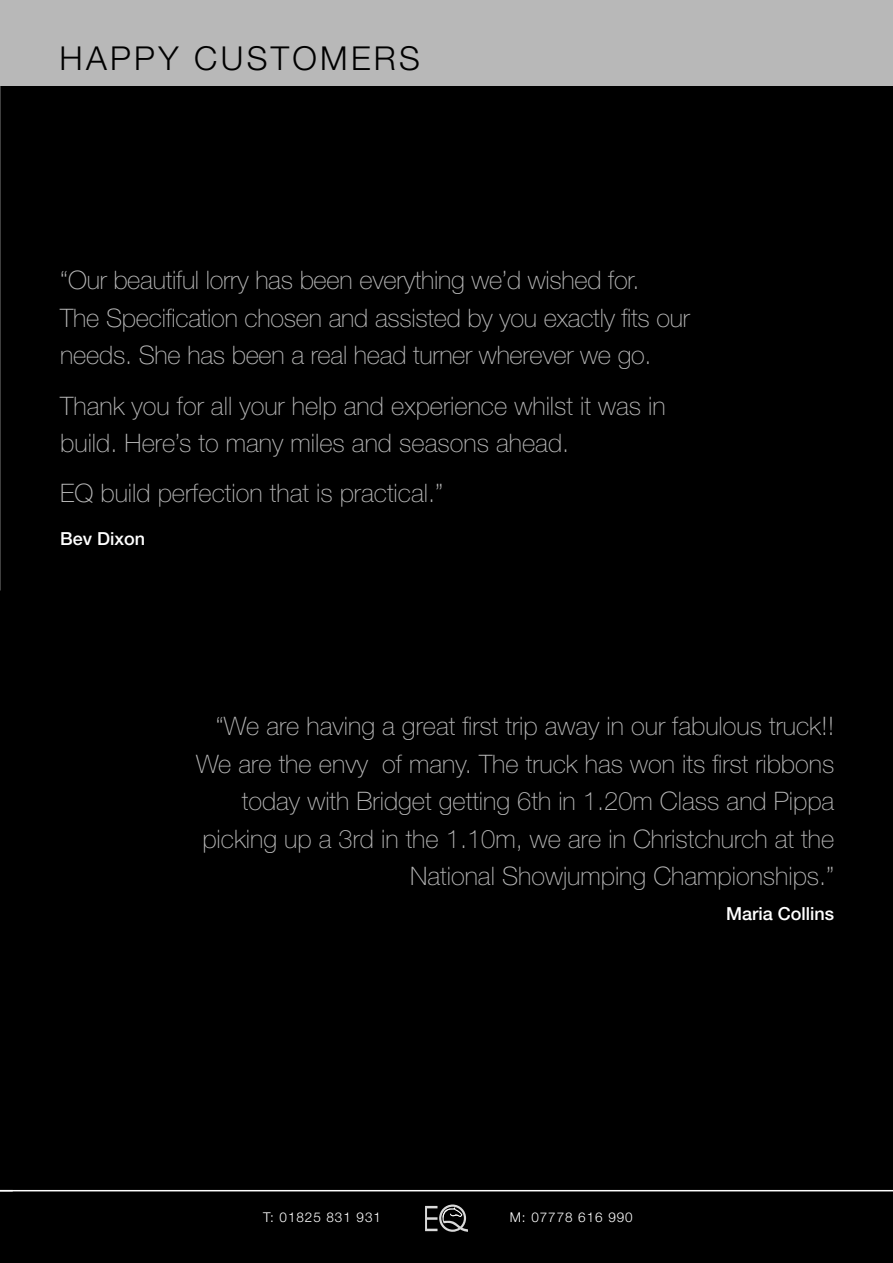
<style>
.page{position:relative;width:893px;height:1263px;background:#000}
.page>*{position:absolute;margin:0;border:0;box-sizing:border-box;transform-origin:0 0}
.t1{font:300 33px "Helvetica Neue LT Std";letter-spacing:.1em;color:#000}
.t2{font:100 25.5px/37.5px "Helvetica Neue LT Std";color:#b8b8b8}
.t3{font:500 18px "Helvetica Neue LT Std";color:#fff}
.t4{font:300 13.5px "Helvetica Neue LT Std";letter-spacing:.07em;color:#fff}
</style>
<div class="page">
<img style="left:0;top:80px;width:1px;height:511px">
<div style="left:0;top:0;width:893px;height:85px;background:#b8b8b8"></div>
<hr style="left:0;top:1190px;width:893px;height:1px;background:#fff">
<svg style="left:425px;top:1204px;width:43px;height:28px"></svg>
<p class="t1" style="left:60px;top:39px;width:362px">HAPPY CUSTOMERS</p>
<p class="t2" style="left:60px;top:261px;width:631px">“Our beautiful lorry has been everything we’d wished for.<br>The Specification chosen and assisted by you exactly fits our needs. She has been a real head turner wherever we go.</p>
<p class="t2" style="left:60px;top:387px;width:607px">Thank you for all your help and experience whilst it was in build. Here’s to many miles and seasons ahead.</p>
<p class="t2" style="left:60px;top:475px;width:384px">EQ build perfection that is practical.”</p>
<p class="t3" style="left:60px;top:528px;width:87px">Bev Dixon</p>
<p class="t2" style="left:196px;top:707px;width:640px;text-align:right">“We are having a great first trip away in our fabulous truck!!<br>We are the envy of many. The truck has won its first ribbons today with Bridget getting 6th in 1.20m Class and Pippa picking up a 3rd in the 1.10m, we are in Christchurch at the National Showjumping Championships.”</p>
<p class="t3" style="left:726px;top:902px;width:110px">Maria Collins</p>
<p class="t4" style="left:263px;top:1208px;width:119px">T: 01825 831 931</p>
<p class="t4" style="left:510px;top:1208px;width:124px">M: 07778 616 990</p>
</div>
